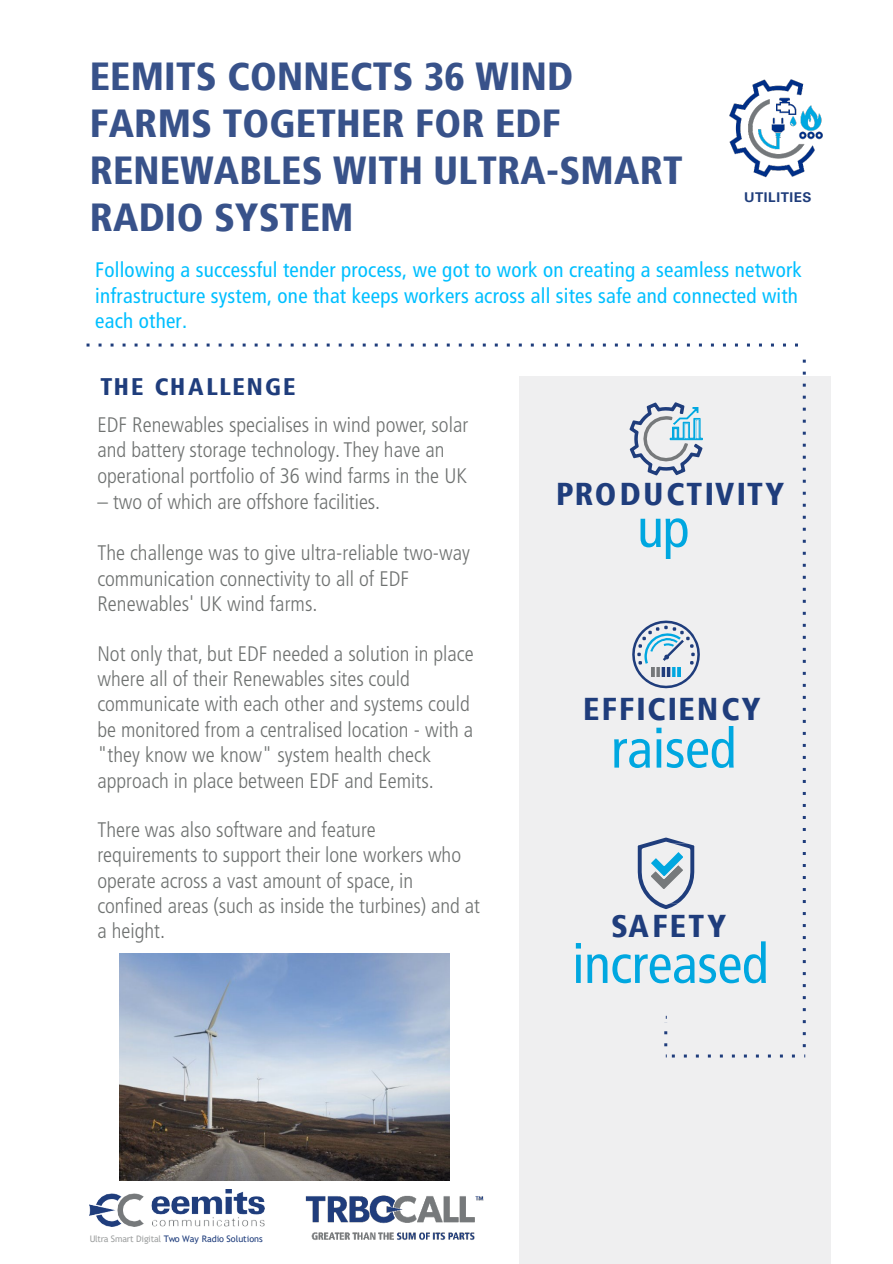
<style>
.page{position:relative;width:893px;height:1264px;background:#fff}
.page>*{position:absolute;margin:0;border:0;box-sizing:border-box;transform-origin:0 0}
.t1{font:condensed 55.5px "Frutiger";letter-spacing:-.005em;color:#00a7e0}
.t2{font:900 condensed 39px/46.8px "Frutiger";letter-spacing:.005em;color:#38528a}
.t3{font:900 condensed 31.5px "Frutiger";letter-spacing:.07em;color:#1f3d7c}
.t4{font:900 condensed 24px "Frutiger";letter-spacing:.075em;color:#1f3d7c}
.t5{font:300 condensed 21px/25.3px "Frutiger LT Pro";color:#6f7271}
.t6{font:condensed 21px/25.5px "Frutiger LT Pro";letter-spacing:.01em;color:#00bfff}
.t7{font:700 13.5px "Univers";letter-spacing:.04em;color:#1f3d7b}
.t8{font:9px "Trebuchet MS";letter-spacing:-.01em;color:#1f3d7c}
.s1{color:#9fa1a1}
</style>
<div class="page">
<div style="left:519px;top:376px;width:311px;height:887px;background:#efeff0"></div>
<svg style="left:629px;top:402px;width:74px;height:74px"></svg>
<img style="left:673px;top:407px;width:26px;height:31px">
<svg style="left:632px;top:620px;width:67px;height:68px"></svg>
<img style="left:650px;top:638px;width:27px;height:13px">
<img style="left:651px;top:667px;width:29px;height:9px">
<svg style="left:637px;top:837px;width:58px;height:72px"></svg>
<svg style="left:802px;top:359px;width:3px;height:698px"></svg>
<svg style="left:665px;top:1054px;width:129px;height:3px"></svg>
<svg style="left:664px;top:1015px;width:3px;height:31px"></svg>
<svg style="left:86px;top:343px;width:712px;height:3px"></svg>
<img style="left:90px;top:1189px;width:174px;height:37px">
<img style="left:729px;top:79px;width:94px;height:99px">
<img style="left:305px;top:1195px;width:179px;height:45px">
<img style="left:120px;top:953px;width:329px;height:226px">
<p class="t2" style="left:90px;top:53px;width:594px">EEMITS CONNECTS 36 WIND<br>FARMS TOGETHER FOR EDF<br>RENEWABLES WITH ULTRA-SMART<br>RADIO SYSTEM</p>
<p class="t6" style="left:95px;top:257px;width:708px">Following a successful tender process, we got to work on creating a seamless network infrastructure system, one that keeps workers across all sites safe and connected with each other.</p>
<p class="t7" style="left:744px;top:189px;width:69px">UTILITIES</p>
<p class="t4" style="left:100px;top:372px;width:197px">THE CHALLENGE</p>
<p class="t5" style="left:97px;top:412px;width:372px">EDF Renewables specialises in wind power, solar and battery storage technology. They have an operational portfolio of 36 wind farms in the UK</p>
<p class="t5" style="left:97px;top:489px;width:284px">– two of which are offshore facilities.</p>
<p class="t5" style="left:97px;top:540px;width:374px">The challenge was to give ultra-reliable two-way communication connectivity to all of EDF<br>Renewables' UK wind farms.</p>
<p class="t5" style="left:97px;top:640px;width:378px">Not only that, but EDF needed a solution in place where all of their Renewables sites could communicate with each other and systems could be monitored from a centralised location - with a "they know we know" system health check approach in place between EDF and Eemits.</p>
<p class="t5" style="left:97px;top:817px;width:384px">There was also software and feature requirements to support their lone workers who operate across a vast amount of space, in confined areas (such as inside the turbines) and at a height.</p>
<p class="t3" style="left:556px;top:475px;width:229px">PRODUCTIVITY</p>
<p class="t1" style="left:637px;top:495px;width:54px">up</p>
<p class="t3" style="left:583px;top:689px;width:179px">EFFICIENCY</p>
<p class="t1" style="left:611px;top:715px;width:127px">raised</p>
<p class="t3" style="left:611px;top:907px;width:116px">SAFETY</p>
<p class="t1" style="left:572px;top:931px;width:198px">increased</p>
<p class="t8" style="left:90px;top:1232px;width:174px"><span class="s1">Ultra Smart Digital</span> Two Way Radio Solutions</p>
</div>
